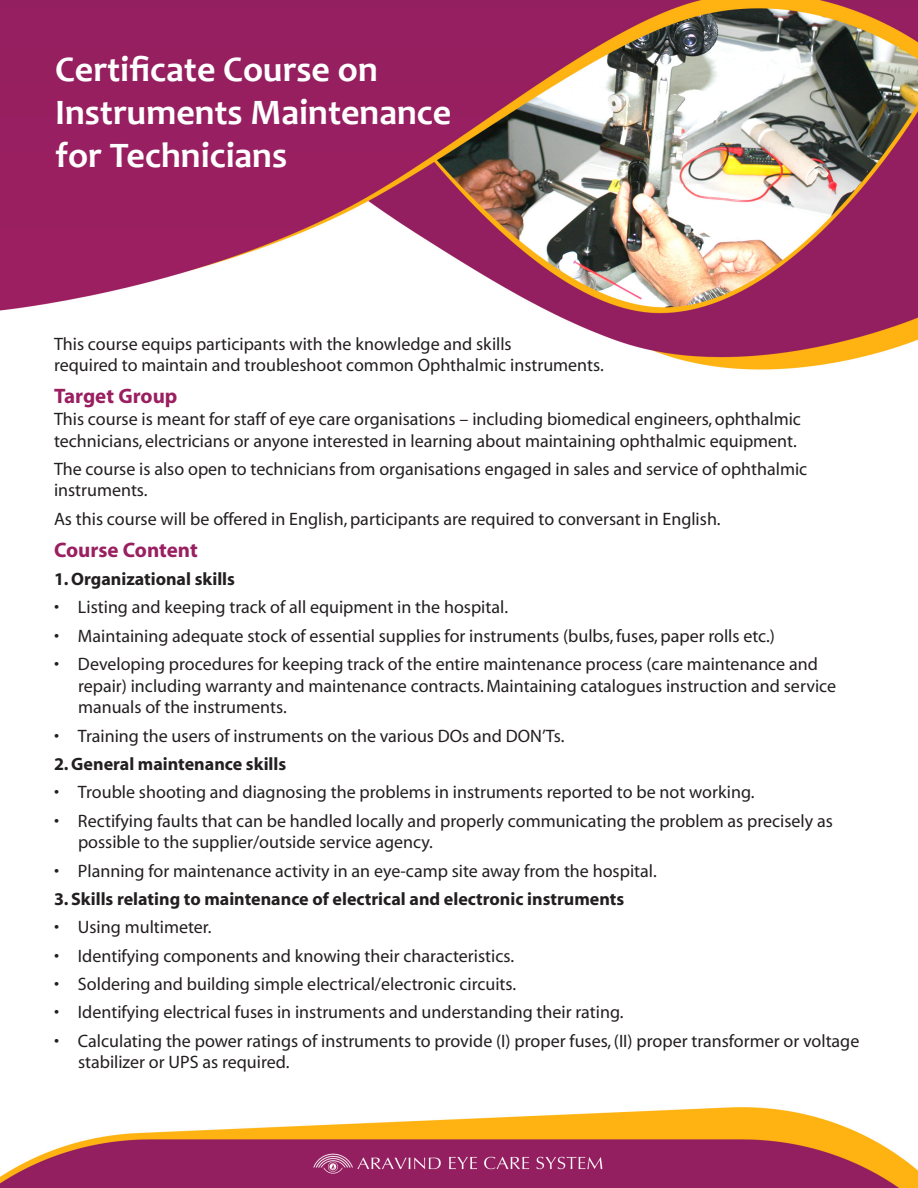
<style>
.page{position:relative;width:918px;height:1188px;background:#fff}
.page>*{position:absolute;margin:0;border:0;box-sizing:border-box;transform-origin:0 0}
.t1{font:700 36px/43.2px "Candara";color:#fff}
.heading{font:700 21px "Myriad";color:#9a1f60}
.indent{font:18px/21.6px "Myriad";color:#231f20}
.body_text{font:18px/21.6px "Myriad";color:#231f20}
.body_text-2{font:700 18px "Myriad";color:#231f20}
</style>
<div class="page">
<img style="left:0;top:0;width:918px;height:1188px">
<img style="left:305px;top:1145px;width:308px;height:37px">
<p class="t1" style="left:55px;top:47px;width:398px">Certificate Course on<br>Instruments Maintenance for Technicians</p>
<p class="body_text" style="left:54px;top:334px;width:459px">This course equips participants with the knowledge and skills</p>
<p class="body_text" style="left:54px;top:355px;width:551px">required to maintain and troubleshoot common Ophthalmic instruments.</p>
<p class="heading" style="left:54px;top:385px;width:125px">Target Group</p>
<p class="body_text" style="left:54px;top:409px;width:749px">This course is meant for staff of eye care organisations – including biomedical engineers, ophthalmic technicians, electricians or anyone interested in learning about maintaining ophthalmic equipment.</p>
<p class="body_text" style="left:54px;top:459px;width:755px">The course is also open to technicians from organisations engaged in sales and service of ophthalmic instruments.</p>
<p class="body_text" style="left:54px;top:509px;width:668px">As this course will be offered in English, participants are required to conversant in English.</p>
<p class="heading" style="left:54px;top:539px;width:145px">Course Content</p>
<p class="body_text-2" style="left:54px;top:570px;width:183px">1. Organizational skills</p>
<p class="indent" style="left:54px;top:597px;width:456px">• Listing and keeping track of all equipment in the hospital.</p>
<p class="indent" style="left:54px;top:626px;width:723px">• Maintaining adequate stock of essential supplies for instruments (bulbs,fuses, paper rolls etc.)</p>
<p class="indent" style="left:78px;top:654px;width:760px;text-indent:-24px">• Developing procedures for keeping track of the entire maintenance process (care maintenance and repair) including warranty and maintenance contracts. Maintaining catalogues instruction and service manuals of the instruments.</p>
<p class="indent" style="left:54px;top:726px;width:512px">• Training the users of instruments on the various DOs and DON’Ts.</p>
<p class="body_text-2" style="left:54px;top:755px;width:234px">2. General maintenance skills</p>
<p class="indent" style="left:54px;top:782px;width:702px">• Trouble shooting and diagnosing the problems in instruments reported to be not working.</p>
<p class="indent" style="left:78px;top:811px;width:756px;text-indent:-24px">• Rectifying faults that can be handled locally and properly communicating the problem as precisely as possible to the supplier/outside service agency.</p>
<p class="indent" style="left:54px;top:861px;width:604px">• Planning for maintenance activity in an eye-camp site away from the hospital.</p>
<p class="body_text-2" style="left:54px;top:890px;width:572px">3. Skills relating to maintenance of electrical and electronic instruments</p>
<p class="indent" style="left:54px;top:917px;width:159px">• Using multimeter.</p>
<p class="indent" style="left:54px;top:946px;width:462px">• Identifying components and knowing their characteristics.</p>
<p class="indent" style="left:54px;top:974px;width:464px">• Soldering and building simple electrical/electronic circuits.</p>
<p class="indent" style="left:54px;top:1002px;width:571px">• Identifying electrical fuses in instruments and understanding their rating.</p>
<p class="indent" style="left:78px;top:1031px;width:783px;text-indent:-24px">• Calculating the power ratings of instruments to provide (I) proper fuses, (II) proper transformer or voltage stabilizer or UPS as required.</p>
</div>
